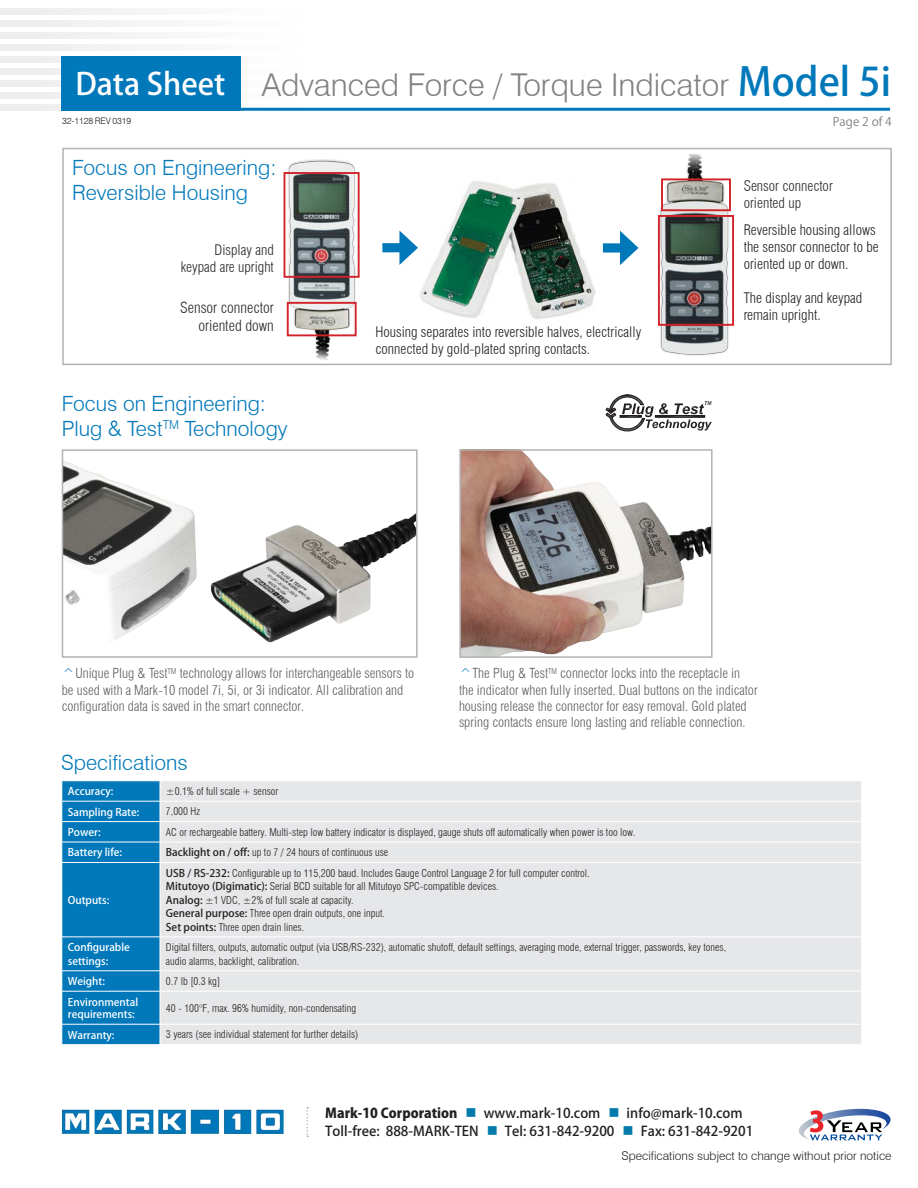
<style>
.page{position:relative;width:918px;height:1188px;background:#fff}
.page>*{position:absolute;margin:0;border:0;box-sizing:border-box;transform-origin:0 0}
.t1{font:300 31.5px "Swiss 721 BT";color:#808285}
.t2{font:500 30.3px "Koz Go Std";color:#fff}
.t3{font:300 21px "Swiss 721 BT";color:#0078ba}
.t4{font:300 condensed 15px/18px "Swiss 721 BT";color:#2b292a;text-align:right}
.t5{font:300 condensed 14.25px/17.1px "Swiss 721 BT";color:#231f20}
.t6{font:300 condensed 14.25px/17.1px "Swiss 721 BT";color:#2b292a}
.t7{font:300 condensed 13.5px/16.2px "Swiss 721 BT";color:#5f5f62}
.t8{font:500 13.5px/18px "Koz Go Std";color:#231f20}
.t9{font:300 12px "Swiss 721 BT";color:#231f20}
.t10{font:12px "Koz Go Std";color:#808285}
.t11{font:300 condensed 10.5px "Swiss 721 BT";color:#231f20}
.t12{font:500 10.5px/12.6px "Koz Go Std";color:#fff}
.t13{font:300 9px "Swiss 721 BT";letter-spacing:-.015em;color:#231f20}
.s1{font-family:"Koz Go Pro";font-weight:500;font-size:39px;color:#0078ba}
.s2{font-stretch:normal;color:#0078ba}
.s3{font-family:"Koz Go Std";font-weight:500;font-stretch:normal}
.s4{font-weight:800}
.s5{color:#007bab}
</style>
<div class="page">
<img style="left:0;top:56px;width:241px;height:7px">
<img style="left:0;top:68px;width:241px;height:7px">
<img style="left:0;top:80px;width:241px;height:7px">
<img style="left:0;top:92px;width:241px;height:7px">
<img style="left:0;top:104px;width:311px;height:7px">
<hr style="left:61px;top:108px;width:829px;height:3px;background:#0078ba">
<div style="left:61px;top:56px;width:179px;height:55px;background:#0078ba"></div>
<svg style="left:306px;top:1107px;width:2px;height:30px"></svg>
<svg style="left:799px;top:1109px;width:92px;height:31px"></svg>
<img style="left:62px;top:1110px;width:222px;height:24px">
<div style="left:62px;top:148px;width:830px;height:217px;border:2px solid #b4b2b2"></div>
<img style="left:420px;top:181px;width:176px;height:138px">
<img style="left:288px;top:160px;width:67px;height:203px">
<img style="left:661px;top:155px;width:70px;height:201px">
<div style="left:161px;top:781px;width:700px;height:263px;background:#e6e7e9"></div>
<hr style="left:160px;top:801px;width:702px;height:1px;background:#fff">
<hr style="left:160px;top:821px;width:702px;height:1px;background:#fff">
<hr style="left:160px;top:842px;width:702px;height:1px;background:#fff">
<hr style="left:160px;top:862px;width:702px;height:1px;background:#fff">
<hr style="left:160px;top:936px;width:702px;height:1px;background:#fff">
<hr style="left:160px;top:970px;width:702px;height:1px;background:#fff">
<hr style="left:160px;top:991px;width:702px;height:1px;background:#fff">
<hr style="left:160px;top:1024px;width:702px;height:1px;background:#fff">
<svg style="left:61px;top:781px;width:100px;height:263px;background:#0f80be"></svg>
<div style="left:382px;top:243px;width:25px;height:9px;background:#0078ba"></div>
<svg style="left:399px;top:231px;width:19px;height:34px"></svg>
<div style="left:603px;top:243px;width:24px;height:10px;background:#0078ba"></div>
<svg style="left:620px;top:231px;width:19px;height:34px"></svg>
<div style="left:284px;top:172px;width:76px;height:106px;border:2px solid #d1232a"></div>
<div style="left:658px;top:215px;width:76px;height:111px;border:2px solid #d1232a"></div>
<div style="left:287px;top:302px;width:70px;height:34px;border:2px solid #d1232a"></div>
<div style="left:661px;top:178px;width:70px;height:33px;border:2px solid #d1232a"></div>
<img style="left:462px;top:452px;width:248px;height:203px">
<div style="left:459px;top:449px;width:254px;height:209px;border:2px solid #b4b2b3"></div>
<svg style="left:606px;top:395px;width:106px;height:37px"></svg>
<img style="left:65px;top:461px;width:350px;height:182px">
<div style="left:62px;top:449px;width:356px;height:209px;border:2px solid #b4b2b3"></div>
<h2 class="t2" style="left:75px;top:65px;width:151px">Data Sheet</h2>
<p class="t1" style="left:262px;top:66px;width:631px">Advanced Force / Torque Indicator <span class="s1">Model 5i</span></p>
<p class="t13" style="left:62px;top:116px;width:71px">32-1128 REV 0319</p>
<p class="t10" style="left:833px;top:114px;width:61px">Page 2 of 4</p>
<p class="t3" style="left:72px;top:155px;width:206px">Focus on Engineering:</p>
<p class="t3" style="left:72px;top:180px;width:177px">Reversible Housing</p>
<p class="t6" style="left:215px;top:241px;width:61px">Display and</p>
<p class="t6" style="left:181px;top:258px;width:95px">keypad are upright</p>
<p class="t4" style="left:180px;top:299px;width:95px">Sensor connector oriented down</p>
<p class="t3" style="left:62px;top:391px;width:206px">Focus on Engineering:</p>
<p class="t3" style="left:62px;top:416px;width:227px">Plug &amp; Test<sup>TM</sup> Technology</p>
<p class="t5" style="left:375px;top:323px;width:267px">Housing separates into reversible halves, electrically connected by gold-plated spring contacts.</p>
<p class="t6" style="left:744px;top:177px;width:91px">Sensor connector oriented up</p>
<p class="t5" style="left:744px;top:221px;width:137px">Reversible housing allows the sensor connector to be oriented up or down.</p>
<p class="t5" style="left:744px;top:290px;width:120px">The display and keypad remain upright.</p>
<p class="t7" style="left:62px;top:665px;width:354px"><span class="s2">^</span>Unique Plug &amp; Test<sup>TM</sup> technology allows for interchangeable sensors to be used with a Mark-10 model 7i, 5i, or 3i indicator. All calibration and configuration data is saved in the smart connector.</p>
<p class="t7" style="left:459px;top:665px;width:300px"><span class="s2">^</span>The Plug &amp; Test<sup>TM</sup> connector locks into the receptacle in the indicator when fully inserted. Dual buttons on the indicator housing release the connector for easy removal. Gold plated spring contacts ensure long lasting and reliable connection.</p>
<p class="t3" style="left:61px;top:750px;width:128px">Specifications</p>
<p class="t12" style="left:68px;top:786px;width:47px">Accuracy:</p>
<p class="t11" style="left:166px;top:785px;width:114px">±0.1% of full scale + sensor</p>
<p class="t12" style="left:68px;top:806px;width:73px">Sampling Rate:</p>
<p class="t11" style="left:166px;top:805px;width:35px">7,000 Hz</p>
<p class="t12" style="left:68px;top:826px;width:34px">Power:</p>
<p class="t11" style="left:166px;top:826px;width:471px">AC or rechargeable battery. Multi-step low battery indicator is displayed, gauge shuts off automatically when power is too low.</p>
<p class="t12" style="left:68px;top:847px;width:56px">Battery life:</p>
<p class="t11" style="left:166px;top:846px;width:224px"><span class="s3">Backlight on / off:</span> up to 7 / 24 hours of continuous use</p>
<p class="t12" style="left:68px;top:894px;width:43px">Outputs:</p>
<p class="t11" style="left:166px;top:867px;width:425px"><span class="s3">USB / RS-232:</span> Configurable up to 115,200 baud. Includes Gauge Control Language 2 for full computer control.</p>
<p class="t11" style="left:166px;top:880px;width:334px"><span class="s3">Mitutoyo (Digimatic):</span> Serial BCD suitable for all Mitutoyo SPC-compatible devices.</p>
<p class="t11" style="left:166px;top:894px;width:189px"><span class="s3">Analog:</span> ±1 VDC, ±2% of full scale at capacity.</p>
<p class="t11" style="left:166px;top:907px;width:221px"><span class="s3">General purpose:</span> Three open drain outputs, one input.</p>
<p class="t11" style="left:166px;top:921px;width:140px"><span class="s3">Set points:</span> Three open drain lines.</p>
<p class="t12" style="left:68px;top:942px;width:64px">Configurable</p>
<p class="t12" style="left:68px;top:955px;width:42px">settings:</p>
<p class="t11" style="left:166px;top:941px;width:562px">Digital filters, outputs, automatic output (via USB/RS-232), automatic shutoff, default settings, averaging mode, external trigger, passwords, key tones,</p>
<p class="t11" style="left:166px;top:954px;width:135px">audio alarms, backlight, calibration.</p>
<p class="t12" style="left:68px;top:976px;width:39px">Weight:</p>
<p class="t11" style="left:166px;top:975px;width:56px">0.7 lb [0.3 kg]</p>
<p class="t12" style="left:68px;top:996px;width:72px">Environmental requirements:</p>
<p class="t11" style="left:166px;top:1002px;width:192px">40 - 100°F, max. 96% humidity, non-condensating</p>
<p class="t12" style="left:68px;top:1029px;width:48px">Warranty:</p>
<p class="t11" style="left:166px;top:1028px;width:194px">3 years (see individual statement for further details)</p>
<p class="t8" style="left:325px;top:1105px;width:430px"><span class="s4">Mark-10 Corporation</span> <span class="s5">■</span> www.mark-10.com <span class="s5">■</span> info@mark-10.com<br>Toll-free: 888-MARK-TEN <span class="s5">■</span> Tel: 631-842-9200 <span class="s5">■</span> Fax: 631-842-9201</p>
<p class="t9" style="left:622px;top:1149px;width:271px">Specifications subject to change without prior notice</p>
</div>
